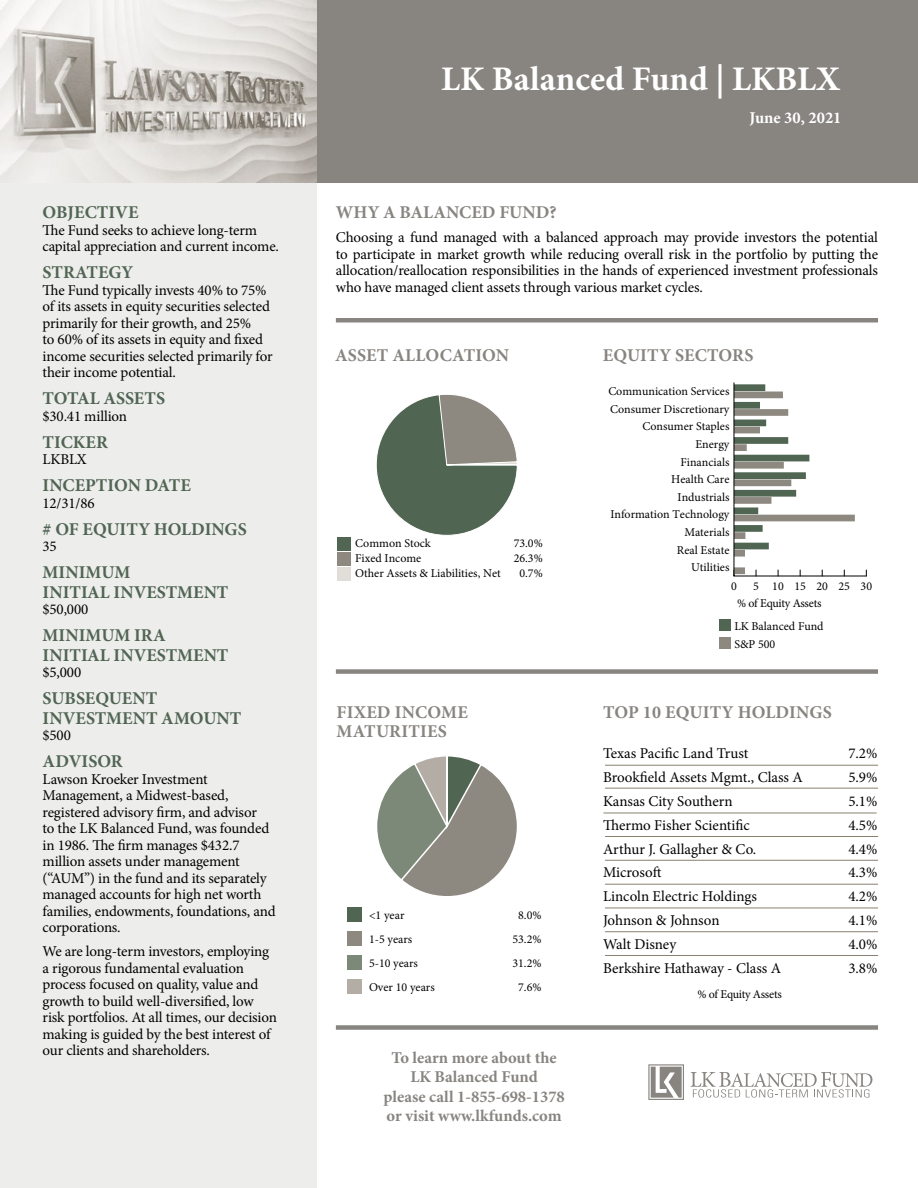
<style>
.page{position:relative;width:918px;height:1188px;background:#fff}
.page>*{position:absolute;margin:0;border:0;box-sizing:border-box;transform-origin:0 0}
.t1{font:700 34.5px "Minion Pro";color:#fff}
.t2{font:700 18px/19.5px "Minion Pro";color:#516553}
.t3{font:700 18px/19.5px "Minion Pro";letter-spacing:.01em;color:#888581}
.t4{font:700 16.5px/19.5px "Minion Pro";color:#888581;text-align:center}
.t5{font:700 16.5px "Minion Pro";color:#fff}
.t6{font:15px/16.5px "Minion Pro";letter-spacing:-.01em;color:#000}
.t7{font:12px/17.5px "Minion Pro";color:#000;text-align:right}
.t8{font:12px "Minion Pro";letter-spacing:-.02em;color:#000}
</style>
<div class="page">
<svg style="left:648px;top:1064px;width:36px;height:36px"></svg>
<svg style="left:691px;top:1072px;width:181px;height:26px"></svg>
<div style="left:316px;top:0;width:602px;height:183px;background:#888581"></div>
<div style="left:0;top:183px;width:316px;height:1005px;background:#ededec"></div>
<svg style="left:376px;top:394px;width:142px;height:142px"></svg>
<div style="left:337px;top:537px;width:14px;height:13px;background:#516553"></div>
<div style="left:337px;top:552px;width:14px;height:13px;background:#8e8980"></div>
<div style="left:337px;top:567px;width:14px;height:13px;background:#e1ded9"></div>
<div style="left:734px;top:384px;width:31px;height:7px;background:#516553"></div>
<div style="left:734px;top:392px;width:49px;height:6px;background:#8e8980"></div>
<div style="left:734px;top:402px;width:26px;height:7px;background:#516553"></div>
<div style="left:734px;top:409px;width:54px;height:7px;background:#8e8980"></div>
<div style="left:734px;top:420px;width:32px;height:6px;background:#516553"></div>
<div style="left:734px;top:427px;width:26px;height:6px;background:#8e8980"></div>
<div style="left:734px;top:437px;width:54px;height:7px;background:#516553"></div>
<div style="left:734px;top:444px;width:13px;height:7px;background:#8e8980"></div>
<div style="left:734px;top:455px;width:75px;height:6px;background:#516553"></div>
<div style="left:734px;top:462px;width:50px;height:7px;background:#8e8980"></div>
<div style="left:734px;top:472px;width:72px;height:7px;background:#516553"></div>
<div style="left:734px;top:479px;width:57px;height:7px;background:#8e8980"></div>
<div style="left:734px;top:490px;width:62px;height:7px;background:#516553"></div>
<div style="left:734px;top:497px;width:37px;height:7px;background:#8e8980"></div>
<div style="left:734px;top:507px;width:24px;height:7px;background:#516553"></div>
<div style="left:734px;top:515px;width:121px;height:6px;background:#8e8980"></div>
<div style="left:734px;top:525px;width:29px;height:7px;background:#516553"></div>
<div style="left:734px;top:532px;width:11px;height:7px;background:#8e8980"></div>
<div style="left:734px;top:543px;width:35px;height:6px;background:#516553"></div>
<div style="left:734px;top:550px;width:11px;height:7px;background:#8e8980"></div>
<div style="left:734px;top:567px;width:11px;height:7px;background:#8e8980"></div>
<hr style="left:734px;top:576px;width:133px;height:1px;background:#000">
<hr style="left:734px;top:382px;width:1px;height:194px;background:#000">
<div style="left:719px;top:620px;width:12px;height:12px;background:#516553"></div>
<div style="left:719px;top:638px;width:12px;height:12px;background:#8e8980"></div>
<hr style="left:605px;top:765px;width:273px;height:1px;background:#88816e">
<hr style="left:605px;top:788px;width:273px;height:1px;background:#88816e">
<hr style="left:603px;top:813px;width:274px;height:1px;background:#88816e">
<hr style="left:605px;top:836px;width:273px;height:1px;background:#88816e">
<hr style="left:605px;top:860px;width:273px;height:1px;background:#88816e">
<hr style="left:605px;top:884px;width:273px;height:1px;background:#88816e">
<hr style="left:605px;top:908px;width:273px;height:1px;background:#88816e">
<hr style="left:605px;top:931px;width:273px;height:1px;background:#88816e">
<hr style="left:605px;top:955px;width:273px;height:1px;background:#88816e">
<svg style="left:377px;top:756px;width:140px;height:140px"></svg>
<div style="left:347px;top:907px;width:15px;height:15px;background:#516553"></div>
<div style="left:347px;top:931px;width:15px;height:15px;background:#8e8980"></div>
<div style="left:347px;top:955px;width:15px;height:15px;background:#7c8878"></div>
<div style="left:347px;top:979px;width:15px;height:15px;background:#b3ada5"></div>
<img style="left:0;top:0;width:316px;height:183px">
<hr style="left:336px;top:318px;width:542px;height:4px;background:#888581">
<div style="left:336px;top:669px;width:542px;height:5px;background:#888581"></div>
<div style="left:336px;top:1025px;width:542px;height:5px;background:#888581"></div>
<p class="t2" style="left:43px;top:203px;width:97px">OBJECTIVE</p>
<p class="t6" style="left:43px;top:222px;width:238px">The Fund seeks to achieve long-term capital appreciation and current income.</p>
<p class="t2" style="left:43px;top:263px;width:92px">STRATEGY</p>
<p class="t6" style="left:43px;top:282px;width:232px">The Fund typically invests 40% to 75% of its assets in equity securities selected primarily for their growth, and 25%<br>to 60% of its assets in equity and fixed income securities selected primarily for their income potential.</p>
<p class="t2" style="left:43px;top:389px;width:124px">TOTAL ASSETS</p>
<p class="t6" style="left:43px;top:408px;width:86px">$30.41 million</p>
<p class="t2" style="left:43px;top:432px;width:67px">TICKER</p>
<p class="t6" style="left:43px;top:451px;width:46px">LKBLX</p>
<p class="t2" style="left:43px;top:476px;width:150px">INCEPTION DATE</p>
<p class="t6" style="left:43px;top:495px;width:54px">12/31/86</p>
<p class="t2" style="left:43px;top:519px;width:206px"># OF EQUITY HOLDINGS</p>
<p class="t6" style="left:43px;top:538px;width:16px">35</p>
<p class="t2" style="left:43px;top:563px;width:187px">MINIMUM<br>INITIAL INVESTMENT</p>
<p class="t6" style="left:43px;top:601px;width:47px">$50,000</p>
<p class="t2" style="left:43px;top:626px;width:187px">MINIMUM IRA<br>INITIAL INVESTMENT</p>
<p class="t6" style="left:43px;top:664px;width:40px">$5,000</p>
<p class="t2" style="left:43px;top:689px;width:200px">SUBSEQUENT<br>INVESTMENT AMOUNT</p>
<p class="t6" style="left:43px;top:727px;width:30px">$500</p>
<p class="t2" style="left:43px;top:752px;width:82px">ADVISOR</p>
<p class="t6" style="left:43px;top:771px;width:235px">Lawson Kroeker Investment<br>Management, a Midwest-based, registered advisory firm, and advisor<br>to the LK Balanced Fund, was founded in 1986. The firm manages $432.7 million assets under management (“AUM”) in the fund and its separately managed accounts for high net worth families, endowments, foundations, and corporations.</p>
<p class="t6" style="left:43px;top:943px;width:236px">We are long-term investors, employing a rigorous fundamental evaluation process focused on quality, value and growth to build well-diversified, low risk portfolios. At all times, our decision making is guided by the best interest of our clients and shareholders.</p>
<h1 class="t1" style="left:441px;top:55px;width:401px">LK Balanced Fund | LKBLX</h1>
<p class="t5" style="left:750px;top:106px;width:93px">June 30, 2021</p>
<p class="t3" style="left:336px;top:203px;width:222px">WHY A BALANCED FUND?</p>
<p class="t6" style="left:336px;top:230px;width:544px;text-align:justify">Choosing a fund managed with a balanced approach may provide investors the potential to participate in market growth while reducing overall risk in the portfolio by putting the allocation/reallocation responsibilities in the hands of experienced investment professionals who have managed client assets through various market cycles.</p>
<p class="t3" style="left:335px;top:345px;width:176px">ASSET ALLOCATION</p>
<p class="t7" style="left:355px;top:535px;width:77px">Common Stock</p>
<p class="t7" style="left:514px;top:535px;width:31px">73.0%</p>
<p class="t7" style="left:355px;top:550px;width:68px">Fixed Income</p>
<p class="t7" style="left:514px;top:550px;width:31px">26.3%</p>
<p class="t7" style="left:355px;top:565px;width:147px">Other Assets &amp; Liabilities, Net</p>
<p class="t7" style="left:519px;top:565px;width:25px">0.7%</p>
<p class="t3" style="left:337px;top:702px;width:133px">FIXED INCOME<br>MATURITIES</p>
<p class="t7" style="left:369px;top:907px;width:37px">&lt;1 year</p>
<p class="t7" style="left:518px;top:907px;width:25px">8.0%</p>
<p class="t7" style="left:369px;top:931px;width:45px">1-5 years</p>
<p class="t7" style="left:512px;top:931px;width:31px">53.2%</p>
<p class="t7" style="left:369px;top:955px;width:51px">5-10 years</p>
<p class="t7" style="left:512px;top:955px;width:31px">31.2%</p>
<p class="t7" style="left:369px;top:979px;width:67px">Over 10 years</p>
<p class="t7" style="left:518px;top:979px;width:25px">7.6%</p>
<p class="t4" style="left:383px;top:1047px;width:183px">To learn more about the<br>LK Balanced Fund<br>please call 1-855-698-1378 or visit www.lkfunds.com</p>
<p class="t3" style="left:603px;top:345px;width:152px">EQUITY SECTORS</p>
<p class="t7" style="left:608px;top:383px;width:123px">Communication Services<br>Consumer Discretionary<br>Consumer Staples<br>Energy<br>Financials<br>Health Care<br>Industrials<br>Information Technology<br>Materials<br>Real Estate<br>Utilities</p>
<p class="t7" style="left:731px;top:577px;width:7px">0</p>
<p class="t7" style="left:753px;top:577px;width:120px">5 10 15 20 25 30</p>
<p class="t8" style="left:737px;top:595px;width:86px">% of Equity Assets</p>
<p class="t7" style="left:734px;top:617px;width:91px;line-height:18px;text-align:left">LK Balanced Fund<br>S&amp;P 500</p>
<p class="t3" style="left:603px;top:702px;width:230px">TOP 10 EQUITY HOLDINGS</p>
<p class="t6" style="left:603px;top:745px;width:147px">Texas Pacific Land Trust</p>
<p class="t6" style="left:848px;top:745px;width:31px">7.2%</p>
<p class="t6" style="left:603px;top:769px;width:201px">Brookfield Assets Mgmt., Class A</p>
<p class="t6" style="left:848px;top:769px;width:31px">5.9%</p>
<p class="t6" style="left:603px;top:793px;width:131px">Kansas City Southern</p>
<p class="t6" style="left:848px;top:793px;width:31px">5.1%</p>
<p class="t6" style="left:603px;top:817px;width:148px">Thermo Fisher Scientific</p>
<p class="t6" style="left:848px;top:817px;width:31px">4.5%</p>
<p class="t6" style="left:603px;top:841px;width:155px">Arthur J. Gallagher &amp; Co.</p>
<p class="t6" style="left:848px;top:841px;width:31px">4.4%</p>
<p class="t6" style="left:603px;top:864px;width:60px">Microsoft</p>
<p class="t6" style="left:848px;top:864px;width:31px">4.3%</p>
<p class="t6" style="left:603px;top:888px;width:156px">Lincoln Electric Holdings</p>
<p class="t6" style="left:848px;top:888px;width:31px">4.2%</p>
<p class="t6" style="left:603px;top:912px;width:118px">Johnson &amp; Johnson</p>
<p class="t6" style="left:848px;top:912px;width:31px">4.1%</p>
<p class="t6" style="left:603px;top:936px;width:75px">Walt Disney</p>
<p class="t6" style="left:848px;top:936px;width:31px">4.0%</p>
<p class="t6" style="left:603px;top:960px;width:180px">Berkshire Hathaway - Class A</p>
<p class="t6" style="left:848px;top:960px;width:31px">3.8%</p>
<p class="t8" style="left:698px;top:986px;width:86px">% of Equity Assets</p>
</div>
